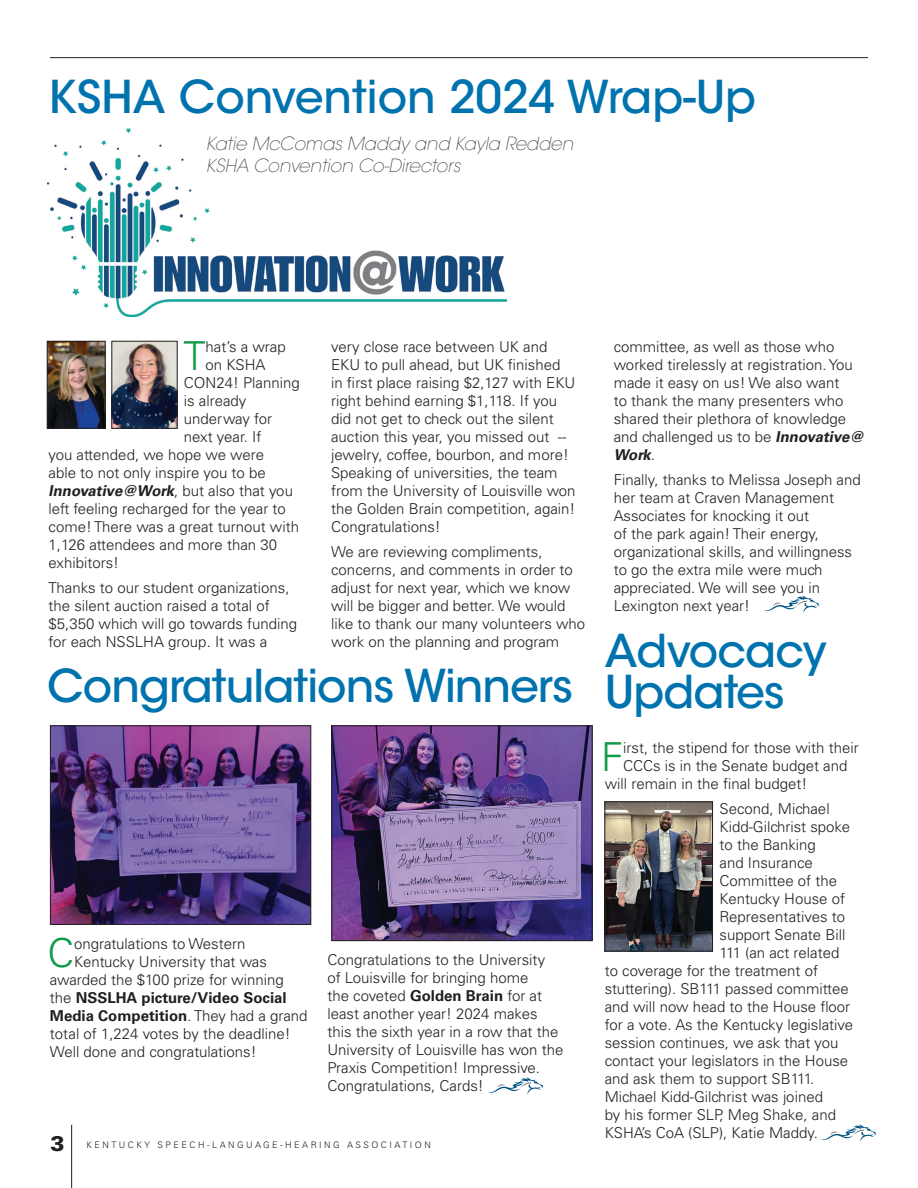
<style>
.page{position:relative;width:918px;height:1188px;background:#fff}
.page>*{position:absolute;margin:0;border:0;box-sizing:border-box;transform-origin:0 0}
.t1{font:500 45px/40.8px "ITC Avant Garde Std";letter-spacing:-.02em;color:#0073ae}
.t2{font:500 45px "ITC Avant Garde Std";color:#0073ae}
.t3{font:300 39.9px "Univers LT Std";color:#0f9b47}
.t4{font:900 21px "Univers LT Std";color:#231f20}
.t5{font:italic 200 18px/21.6px "ITC Avant Garde Std";color:#231f20}
.t6{font:300 15px/18px "Univers LT Std";color:#231f20}
.t7{font:700 15px "Univers LT Std";color:#231f20}
.t8{font:italic 700 15px "Univers LT Std";color:#231f20}
.t9{font:300 9px "Univers LT Std";letter-spacing:.28em;color:#231f20}
.s1{font-weight:300;font-style:normal}
.s2{font-weight:300}
.s3{font-weight:700}
.s4{font-weight:700;font-style:italic}
</style>
<div class="page">
<hr style="left:71px;top:1125px;width:1px;height:63px;background:#231f20">
<img style="left:47px;top:129px;width:459px;height:187px">
<hr style="left:50px;top:57px;width:818px;height:1px;background:#231f20">
<svg style="left:764px;top:596px;width:55px;height:17px"></svg>
<svg style="left:488px;top:1078px;width:55px;height:17px"></svg>
<img style="left:52px;top:728px;width:257px;height:195px">
<div style="left:50px;top:726px;width:261px;height:199px;border:1px solid #231f20"></div>
<img style="left:334px;top:728px;width:256px;height:211px">
<div style="left:332px;top:726px;width:260px;height:215px;border:1px solid #231f20"></div>
<img style="left:49px;top:343px;width:54px;height:83px">
<div style="left:47px;top:341px;width:58px;height:87px;border:1px solid #231f20"></div>
<img style="left:114px;top:343px;width:61px;height:83px">
<div style="left:112px;top:341px;width:65px;height:87px;border:1px solid #231f20"></div>
<img style="left:607px;top:804px;width:104px;height:145px">
<div style="left:605px;top:802px;width:108px;height:149px;border:1px solid #231f20"></div>
<svg style="left:821px;top:1125px;width:55px;height:17px"></svg>
<h1 class="t2" style="left:49px;top:69px;width:709px">KSHA Convention 2024 Wrap-Up</h1>
<p class="t5" style="left:206px;top:133px;width:369px">Katie McComas Maddy and Kayla Redden<br>KSHA Convention Co-Directors</p>
<h2 class="t3" style="left:183px;top:332px;width:24px">T</h2>
<p class="t6" style="left:206px;top:338px;width:82px">hat’s a wrap</p>
<p class="t6" style="left:206px;top:356px;width:62px">on KSHA</p>
<p class="t6" style="left:184px;top:374px;width:117px">CON24! Planning</p>
<p class="t6" style="left:184px;top:392px;width:64px">is already</p>
<p class="t6" style="left:184px;top:410px;width:90px">underway for</p>
<p class="t6" style="left:184px;top:428px;width:79px">next year. If</p>
<p class="t6" style="left:49px;top:446px;width:217px">you attended, we hope we were</p>
<p class="t6" style="left:49px;top:464px;width:219px">able to not only inspire you to be</p>
<p class="t8" style="left:49px;top:482px;width:246px">Innovative@Work<span class="s1">, b u t a l s o t h a t yo u</span></p>
<p class="t6" style="left:49px;top:500px;width:239px">left feeling recharged for the year to</p>
<p class="t6" style="left:49px;top:518px;width:252px">come! There was a great turnout with</p>
<p class="t6" style="left:49px;top:536px;width:230px">1,126 attendees and more than 30</p>
<p class="t6" style="left:49px;top:554px;width:72px">exhibitors!</p>
<p class="t6" style="left:49px;top:579px;width:250px">Thanks to our student organizations, the silent auction raised a total of $5,350 which will go towards funding for each NSSLHA group. It was a</p>
<p class="t6" style="left:331px;top:338px;width:246px">very close race between UK and EKU to pull ahead, but UK finished in first place raising $2,127 with EKU right behind earning $1,118. If you did not get to check out the silent auction this year, you missed out -- jewelry, coffee, bourbon, and more!<br>Speaking of universities, the team from the University of Louisville won the Golden Brain competition, again!<br>Congratulations!</p>
<p class="t6" style="left:331px;top:543px;width:256px">We are reviewing compliments, concerns, and comments in order to adjust for next year, which we know will be bigger and better. We would like to thank our many volunteers who work on the planning and program</p>
<h1 class="t1" style="left:47px;top:666px;width:527px">Congratulations Winners</h1>
<h2 class="t3" style="left:48px;top:929px;width:28px">C</h2>
<p class="t6" style="left:74px;top:935px;width:173px">ongratulations to Western</p>
<p class="t6" style="left:74px;top:953px;width:194px">Kentucky University that was</p>
<p class="t6" style="left:50px;top:971px;width:235px">awarded the $100 prize for winning</p>
<p class="t7" style="left:50px;top:989px;width:238px"><span class="s2">the</span> NSSLHA picture/Video Social</p>
<p class="t7" style="left:50px;top:1007px;width:259px">Media Competition<span class="s2">. They had a grand</span></p>
<p class="t6" style="left:50px;top:1025px;width:242px">total of 1,224 votes by the deadline!</p>
<p class="t6" style="left:50px;top:1043px;width:208px">Well done and congratulations!</p>
<p class="t6" style="left:327px;top:951px;width:238px">Congratulations to the University<br>of Louisville for bringing home<br>the coveted <span class="s3">Golden Brain</span> for at least another year! 2024 makes this the sixth year in a row that the<br>University of Louisville has won the<br>Praxis Competition! Impressive.<br>Congratulations, Cards!</p>
<h3 class="t4" style="left:51px;top:1131px;width:16px">3</h3>
<p class="t9" style="left:86px;top:1139px;width:346px">KENTUCKY SPEECH-LANGUAGE-HEARING ASSOCIATION</p>
<p class="t6" style="left:614px;top:338px;width:255px">committee, as well as those who worked tirelessly at registration. You made it easy on us! We also want<br>to thank the many presenters who shared their plethora of knowledge and challenged us to be <span class="s4">Innovative@<br>Work</span>.</p>
<p class="t6" style="left:614px;top:471px;width:248px">Finally, thanks to Melissa Joseph and her team at Craven Management<br>Associates for knocking it out<br>of the park again! Their energy, organizational skills, and willingness to go the extra mile were much appreciated. We will see you in<br>Lexington next year!</p>
<h1 class="t1" style="left:605px;top:631px;width:223px">Advocacy<br>Updates</h1>
<h2 class="t3" style="left:601px;top:733px;width:24px">F</h2>
<p class="t6" style="left:623px;top:739px;width:237px">irst, the stipend for those with their</p>
<p class="t6" style="left:623px;top:757px;width:226px">CCCs is in the Senate budget and</p>
<p class="t6" style="left:605px;top:775px;width:204px">will remain in the final budget!</p>
<p class="t6" style="left:720px;top:799px;width:112px">Second, Michael</p>
<p class="t6" style="left:720px;top:817px;width:132px">Kidd-Gilchrist spoke</p>
<p class="t6" style="left:720px;top:835px;width:98px">to the Banking</p>
<p class="t6" style="left:720px;top:853px;width:95px">and Insurance</p>
<p class="t6" style="left:720px;top:871px;width:119px">Committee of the</p>
<p class="t6" style="left:720px;top:889px;width:127px">Kentucky House of</p>
<p class="t6" style="left:720px;top:907px;width:127px">Representatives to</p>
<p class="t6" style="left:720px;top:925px;width:127px">support Senate Bill</p>
<p class="t6" style="left:720px;top:943px;width:121px">111 (an act related</p>
<p class="t6" style="left:605px;top:961px;width:215px">to coverage for the treatment of</p>
<p class="t6" style="left:605px;top:979px;width:245px">stuttering). SB111 passed committee</p>
<p class="t6" style="left:605px;top:997px;width:247px">and will now head to the House floor</p>
<p class="t6" style="left:605px;top:1015px;width:250px">for a vote. As the Kentucky legislative</p>
<p class="t6" style="left:605px;top:1033px;width:235px">session continues, we ask that you</p>
<p class="t6" style="left:605px;top:1051px;width:245px">contact your legislators in the House</p>
<p class="t6" style="left:605px;top:1069px;width:211px">and ask them to support SB111.</p>
<p class="t6" style="left:605px;top:1087px;width:220px">Michael Kidd-Gilchrist was joined</p>
<p class="t6" style="left:605px;top:1105px;width:233px">by his former SLP, Meg Shake, and</p>
<p class="t6" style="left:605px;top:1123px;width:215px">KSHA’s CoA (SLP), Katie Maddy.</p>
</div>
